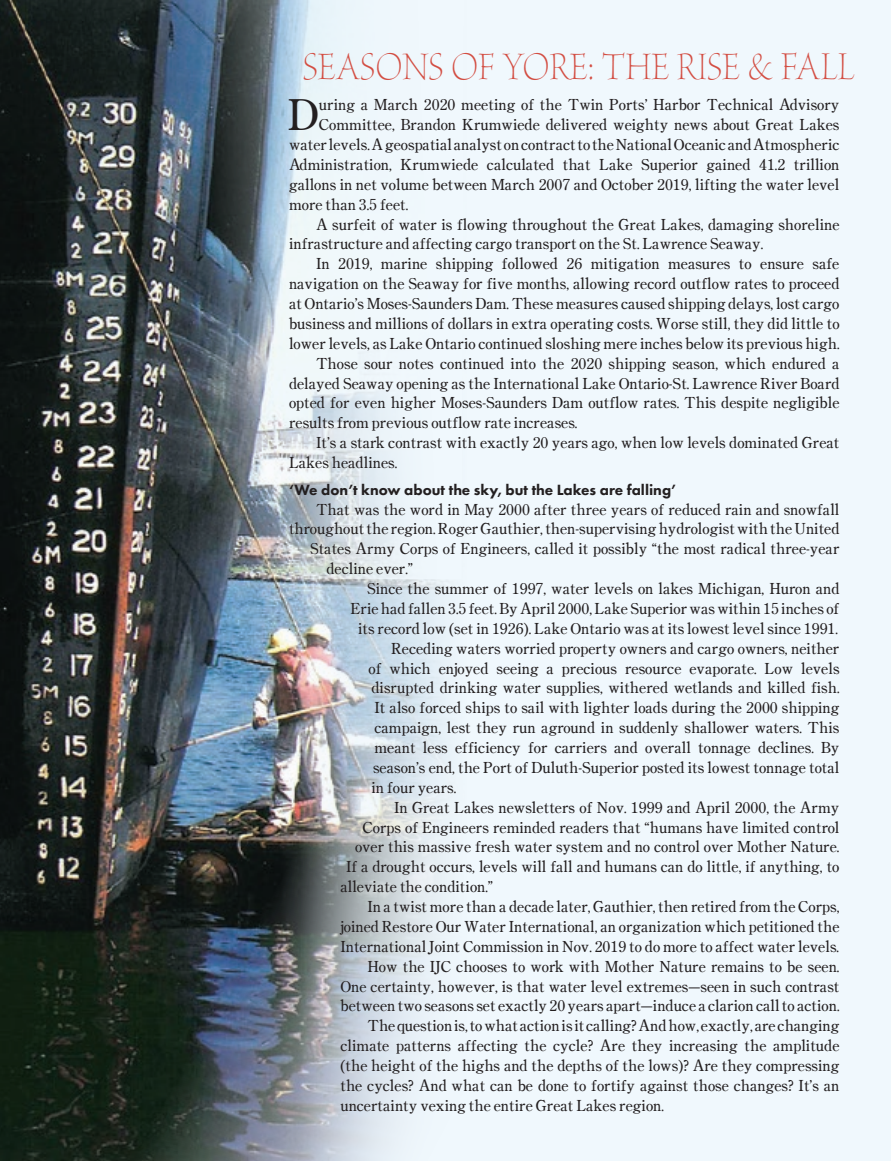
<style>
.page{position:relative;width:891px;height:1161px;background:#fff}
.page>*{position:absolute;margin:0;border:0;box-sizing:border-box;transform-origin:0 0}
.Body_Paragraph_Summe{font:42.9px "Century Oldstyle ICG";color:#231f20}
.t1{font:41.25px "Brioso Pro Light Poster";letter-spacing:.005em;color:#d34d42;scale:.91 1}
.Body_Paragraph_Summe-2{font:15.3px/19.8px "Century Oldstyle ICG";color:#231f20;text-align:justify}
.Body_Paragraph_Summe-3{font:800 15.3px "Futura PT";color:#231f20}
.s1{font-size:42px}
</style>
<div class="page">
<div style="left:140px;top:0;width:751px;height:1161px;background:#f0f8fd"></div>
<img style="left:0;top:0;width:449px;height:1161px">
<img style="left:67px;top:702px;width:382px;height:459px">
<svg style="left:172px;top:0;width:277px;height:579px"></svg>
<img style="left:0;top:630px;width:1px;height:531px">
<p class="t1" style="left:303px;top:46px;width:608px">SEASONS OF YORE: THE RISE &amp; <span class="s1">FALL</span></p>
<p class="Body_Paragraph_Summe-2" style="left:289px;top:95px;width:552px;text-align:right">uring a March 2020 meeting of the Twin Ports’ Harbor Technical Advisory Committee, Brandon Krumwiede delivered weighty news about Great Lakes water levels. A geospatial analyst on contract to the National Oceanic and Atmospheric Administration, Krumwiede calculated that Lake Superior gained 41.2 trillion</p>
<p class="Body_Paragraph_Summe-2" style="left:289px;top:174px;width:552px">gallons in net volume between March 2007 and October 2019, lifting the water level more than 3.5 feet.</p>
<p class="Body_Paragraph_Summe-2" style="left:289px;top:214px;width:552px;text-indent:27px">A surfeit of water is flowing throughout the Great Lakes, damaging shoreline infrastructure and affecting cargo transport on the St. Lawrence Seaway.</p>
<p class="Body_Paragraph_Summe-2" style="left:289px;top:254px;width:552px;text-indent:27px">In 2019, marine shipping followed 26 mitigation measures to ensure safe navigation on the Seaway for five months, allowing record outflow rates to proceed at Ontario’s Moses-Saunders Dam. These measures caused shipping delays, lost cargo business and millions of dollars in extra operating costs. Worse still, they did little to lower levels, as Lake Ontario continued sloshing mere inches below its previous high.</p>
<p class="Body_Paragraph_Summe-2" style="left:289px;top:353px;width:552px;text-indent:27px">Those sour notes continued into the 2020 shipping season, which endured a delayed Seaway opening as the International Lake Ontario-St. Lawrence River Board opted for even higher Moses-Saunders Dam outflow rates. This despite negligible results from previous outflow rate increases.</p>
<p class="Body_Paragraph_Summe-2" style="left:289px;top:432px;width:552px;text-indent:27px">It’s a stark contrast with exactly 20 years ago, when low levels dominated Great<br>Lakes headlines.</p>
<p class="Body_Paragraph_Summe-3" style="left:289px;top:480px;width:389px">‘We don’t know about the sky, but the Lakes are falling’</p>
<p class="Body_Paragraph_Summe-2" style="left:316px;top:499px;width:525px">That was the word in May 2000 after three years of reduced rain and snowfall</p>
<p class="Body_Paragraph_Summe-2" style="left:289px;top:519px;width:552px">throughout the region. Roger Gauthier, then-supervising hydrologist with the United</p>
<p class="Body_Paragraph_Summe-2" style="left:310px;top:539px;width:531px">States Army Corps of Engineers, called it possibly “the most radical three-year</p>
<p class="Body_Paragraph_Summe-2" style="left:327px;top:558px;width:88px">decline ever.”</p>
<p class="Body_Paragraph_Summe-2" style="left:351px;top:578px;width:490px;text-align:right">Since the summer of 1997, water levels on lakes Michigan, Huron and<br>Erie had fallen 3.5 feet. By April 2000, Lake Superior was within 15 inches of its record low (set in 1926). Lake Ontario was at its lowest level since 1991.</p>
<p class="Body_Paragraph_Summe-2" style="left:391px;top:638px;width:450px">Receding waters worried property owners and cargo owners, neither</p>
<p class="Body_Paragraph_Summe-2" style="left:369px;top:658px;width:473px">of which enjoyed seeing a precious resource evaporate. Low levels</p>
<p class="Body_Paragraph_Summe-2" style="left:372px;top:678px;width:470px">disrupted drinking water supplies, withered wetlands and killed fish.</p>
<p class="Body_Paragraph_Summe-2" style="left:375px;top:698px;width:466px">It also forced ships to sail with lighter loads during the 2000 shipping</p>
<p class="Body_Paragraph_Summe-2" style="left:375px;top:717px;width:466px">campaign, lest they run aground in suddenly shallower waters. This</p>
<p class="Body_Paragraph_Summe-2" style="left:375px;top:737px;width:466px">meant less efficiency for carriers and overall tonnage declines. By</p>
<p class="Body_Paragraph_Summe-2" style="left:373px;top:757px;width:468px">season’s end, the Port of Duluth-Superior posted its lowest tonnage total</p>
<p class="Body_Paragraph_Summe-2" style="left:372px;top:777px;width:86px">in four years.</p>
<p class="Body_Paragraph_Summe-2" style="left:394px;top:797px;width:447px">In Great Lakes newsletters of Nov. 1999 and April 2000, the Army</p>
<p class="Body_Paragraph_Summe-2" style="left:363px;top:817px;width:479px">Corps of Engineers reminded readers that “humans have limited control</p>
<p class="Body_Paragraph_Summe-2" style="left:355px;top:837px;width:486px">over this massive fresh water system and no control over Mother Nature.</p>
<p class="Body_Paragraph_Summe-2" style="left:346px;top:857px;width:495px">If a drought occurs, levels will fall and humans can do little, if anything, to</p>
<p class="Body_Paragraph_Summe-2" style="left:340px;top:876px;width:154px">alleviate the condition.”</p>
<p class="Body_Paragraph_Summe-2" style="left:340px;top:896px;width:501px;text-indent:27px">In a twist more than a decade later, Gauthier, then retired from the Corps, joined Restore Our Water International, an organization which petitioned the International Joint Commission in Nov. 2019 to do more to affect water levels.</p>
<p class="Body_Paragraph_Summe-2" style="left:340px;top:956px;width:501px;text-indent:27px">How the IJC chooses to work with Mother Nature remains to be seen.<br>One certainty, however, is that water level extremes—seen in such contrast between two seasons set exactly 20 years apart—induce a clarion call to action.</p>
<p class="Body_Paragraph_Summe-2" style="left:340px;top:1016px;width:501px;text-indent:27px">The question is, to what action is it calling? And how, exactly, are changing climate patterns affecting the cycle? Are they increasing the amplitude (the height of the highs and the depths of the lows)? Are they compressing the cycles? And what can be done to fortify against those changes? It’s an uncertainty vexing the entire Great Lakes region.</p>
<p class="Body_Paragraph_Summe" style="left:288px;top:87px;width:32px">D</p>
</div>
